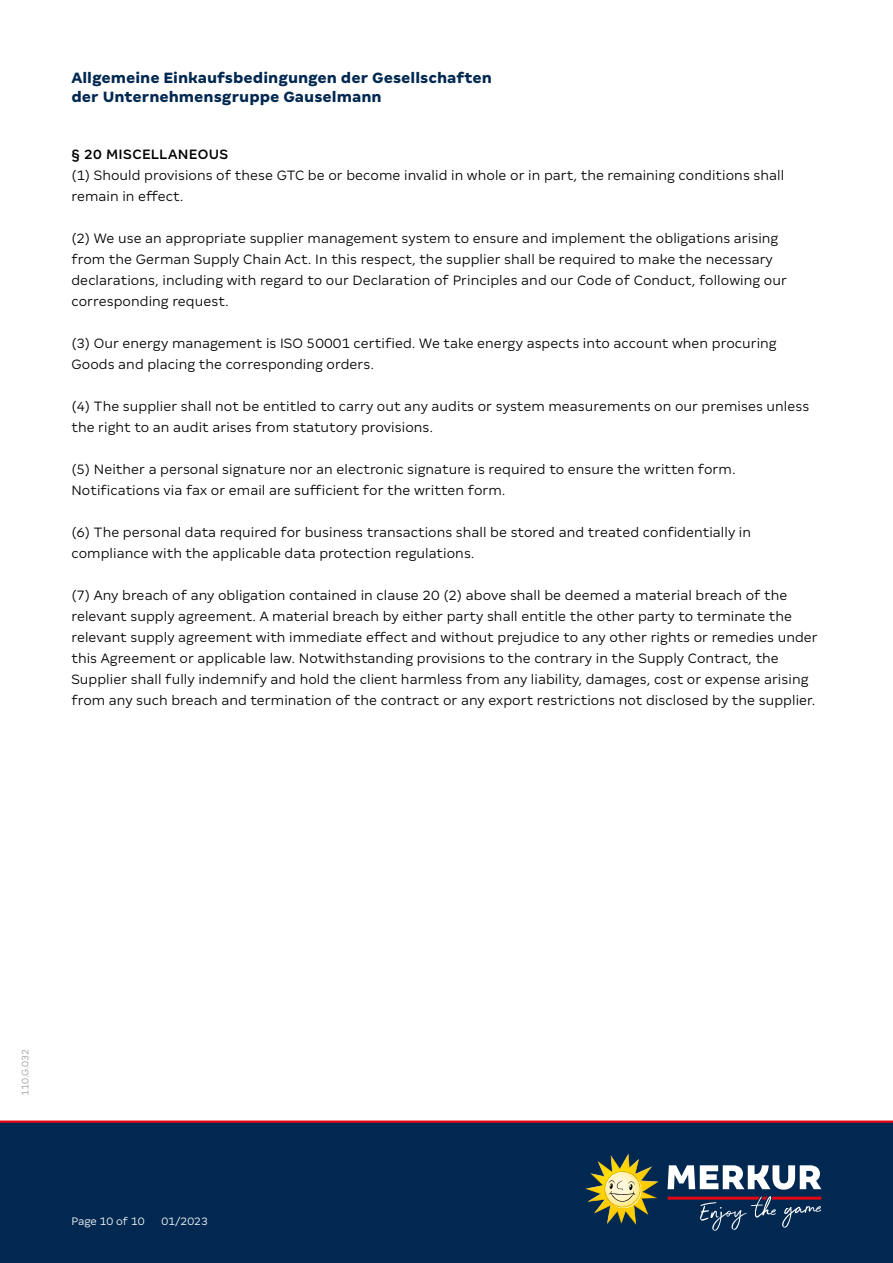
<style>
.page{position:relative;width:893px;height:1263px;background:#fff}
.page>*{position:absolute;margin:0;border:0;box-sizing:border-box;transform-origin:0 0}
.t1{font:800 16.5px/19.5px "Merkur Sans";color:#002851}
.t2{font:300 15px/21px "Merkur Sans";letter-spacing:.005em;color:#000}
.t3{font:500 15px "Merkur Sans";letter-spacing:.025em;color:#000}
.t4{font:300 12px "Merkur Sans";color:#fff}
.t5{font:300 10.5px "Merkur Sans";color:#9d9d9c}
</style>
<div class="page">
<div style="left:0;top:1121px;width:893px;height:142px;background:#002851"></div>
<hr style="left:0;top:1120px;width:893px;height:3px;background:#e30613">
<svg style="left:585px;top:1153px;width:73px;height:72px"></svg>
<svg style="left:668px;top:1165px;width:153px;height:24px"></svg>
<svg style="left:668px;top:1196px;width:153px;height:35px"></svg>
<p class="t1" style="left:71px;top:67px;width:422px">Allgemeine Einkaufsbedingungen der Gesellschaften der Unternehmensgruppe Gauselmann</p>
<p class="t3" style="left:71px;top:146px;width:158px">§ 20 MISCELLANEOUS</p>
<p class="t2" style="left:71px;top:165px;width:714px">(1) Should provisions of these GTC be or become invalid in whole or in part, the remaining conditions shall remain in effect.</p>
<p class="t2" style="left:71px;top:228px;width:717px">(2) We use an appropriate supplier management system to ensure and implement the obligations arising from the German Supply Chain Act. In this respect, the supplier shall be required to make the necessary declarations, including with regard to our Declaration of Principles and our Code of Conduct, following our corresponding request.</p>
<p class="t2" style="left:71px;top:333px;width:707px">(3) Our energy management is ISO 50001 certified. We take energy aspects into account when procuring<br>Goods and placing the corresponding orders.</p>
<p class="t2" style="left:71px;top:396px;width:739px">(4) The supplier shall not be entitled to carry out any audits or system measurements on our premises unless the right to an audit arises from statutory provisions.</p>
<p class="t2" style="left:71px;top:459px;width:666px">(5) Neither a personal signature nor an electronic signature is required to ensure the written form.<br>Notifications via fax or email are sufficient for the written form.</p>
<p class="t2" style="left:71px;top:522px;width:681px">(6) The personal data required for business transactions shall be stored and treated confidentially in compliance with the applicable data protection regulations.</p>
<p class="t2" style="left:71px;top:585px;width:748px">(7) Any breach of any obligation contained in clause 20 (2) above shall be deemed a material breach of the relevant supply agreement. A material breach by either party shall entitle the other party to terminate the relevant supply agreement with immediate effect and without prejudice to any other rights or remedies under this Agreement or applicable law. Notwithstanding provisions to the contrary in the Supply Contract, the Supplier shall fully indemnify and hold the client harmless from any liability, damages, cost or expense arising from any such breach and termination of the contract or any export restrictions not disclosed by the supplier.</p>
<p class="t5" style="left:19px;top:1096px;width:49px;rotate:-90deg">110.G.032</p>
<p class="t4" style="left:71px;top:1214px;width:75px">Page 10 of 10</p>
<p class="t4" style="left:161px;top:1214px;width:48px">01/2023</p>
</div>
